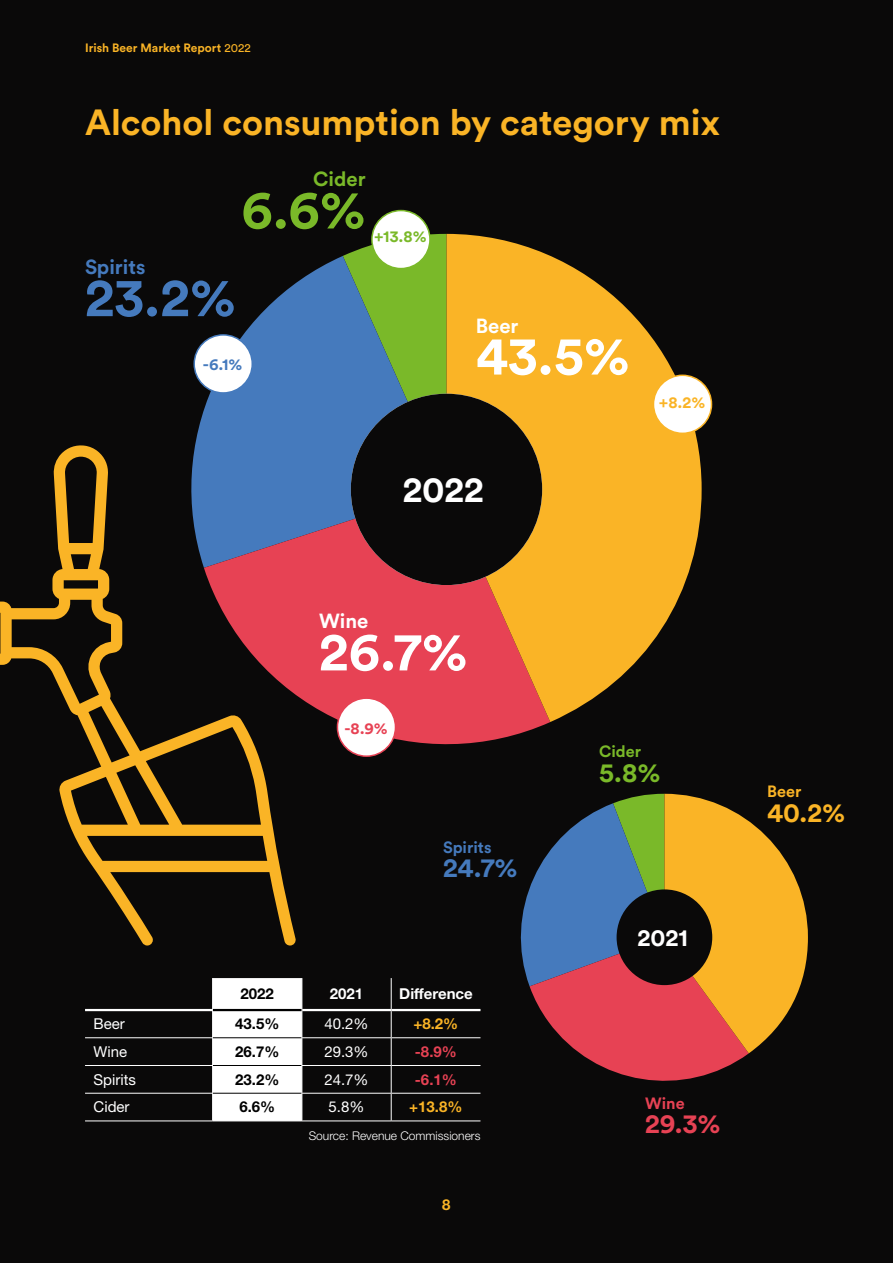
<style>
.page{position:relative;width:893px;height:1263px;background:#0a0909}
.page>*{position:absolute;margin:0;border:0;box-sizing:border-box;transform-origin:0 0}
.t1{font:700 54px "Circular Std";color:#fff}
.t2{font:700 54px "Circular Std";color:#457abd}
.t3{font:700 54px "Circular Std";color:#7ab929}
.t4{font:700 36px "Circular Std";color:#fab426}
.t5{font:700 36px "Circular Std";color:#fff}
.t6{font:700 27px "Circular Std";color:#fab426}
.t7{font:700 27px "Circular Std";color:#e74254}
.t8{font:700 27px "Circular Std";color:#457abd}
.t9{font:700 27px "Circular Std";color:#7ab929}
.t10{font:700 24px "Circular Std";color:#fff}
.t11{font:700 20.25px "Circular Std";color:#fff}
.t12{font:700 20.25px "Circular Std";color:#457abd}
.t13{font:700 20.25px "Circular Std";color:#7ab929}
.t14{font:700 16.2px "Circular Std";color:#457abd}
.t15{font:700 16.2px "Circular Std";color:#7ab929}
.t16{font:700 16.2px "Circular Std";color:#fab426}
.t17{font:700 16.2px "Circular Std";color:#e74254}
.t18{font:15px "Helvetica Neue LT Std";color:#fff}
.t19{font:700 15px "Helvetica Neue LT Std";color:#000}
.t20{font:700 15px "Helvetica Neue LT Std";color:#fff}
.t21{font:700 15px "Helvetica Neue LT Std";color:#fab426}
.t22{font:700 15px "Helvetica Neue LT Std";color:#e74254}
.t23{font:300 12px "Helvetica Neue LT Std";color:#fff}
.t24{font:700 12px "Circular Std";color:#fab426}
.s1{font-weight:400}
</style>
<div class="page">
<svg style="left:343px;top:234px;width:103px;height:22px"></svg>
<svg style="left:195px;top:256px;width:251px;height:233px;fill:#457abd"></svg>
<svg style="left:296px;top:489px;width:254px;height:268px;background:#ba3d4f"></svg>
<svg style="left:446px;top:234px;width:256px;height:488px;fill:#fab426"></svg>
<svg style="left:520px;top:794px;width:288px;height:287px"></svg>
<hr style="left:85px;top:1037px;width:128px;height:1px;background:#fff">
<hr style="left:85px;top:1065px;width:128px;height:1px;background:#fff">
<hr style="left:85px;top:1093px;width:128px;height:1px;background:#fff">
<div style="left:212px;top:978px;width:91px;height:142px;background:#fff"></div>
<hr style="left:85px;top:1009px;width:127px;height:2px;background:#fff">
<hr style="left:391px;top:978px;width:1px;height:31px;background:#fff">
<hr style="left:391px;top:1037px;width:89px;height:1px;background:#fff">
<hr style="left:391px;top:1065px;width:89px;height:1px;background:#fff">
<hr style="left:391px;top:1093px;width:89px;height:1px;background:#fff">
<svg style="left:391px;top:1011px;width:1px;height:109px"></svg>
<hr style="left:391px;top:1009px;width:89px;height:2px;background:#fff">
<hr style="left:85px;top:1120px;width:128px;height:1px;background:#fff">
<hr style="left:213px;top:1120px;width:89px;height:1px;background:#fff">
<hr style="left:302px;top:1120px;width:89px;height:1px;background:#fff">
<hr style="left:391px;top:1120px;width:89px;height:1px;background:#fff">
<hr style="left:213px;top:1009px;width:89px;height:2px;background:#000">
<hr style="left:213px;top:1037px;width:89px;height:1px;background:#000">
<hr style="left:213px;top:1065px;width:89px;height:1px;background:#000">
<hr style="left:213px;top:1093px;width:89px;height:1px;background:#000">
<hr style="left:302px;top:1009px;width:89px;height:2px;background:#fff">
<hr style="left:302px;top:1037px;width:89px;height:1px;background:#fff">
<hr style="left:302px;top:1065px;width:89px;height:1px;background:#fff">
<hr style="left:302px;top:1093px;width:89px;height:1px;background:#fff">
<div style="left:351px;top:394px;width:191px;height:191px;background:#0a0909;border-radius:50%"></div>
<div style="left:617px;top:889px;width:95px;height:96px;background:#0a0909;border-radius:50%"></div>
<div style="left:653px;top:375px;width:58px;height:58px;background:#fff;border-radius:50%"></div>
<div style="left:653px;top:375px;width:59px;height:59px;border:2px solid #fab426;border-radius:50%"></div>
<div style="left:337px;top:698px;width:58px;height:58px;background:#fff;border-radius:50%"></div>
<div style="left:337px;top:697px;width:59px;height:60px;border:2px solid #e74254;border-radius:50%"></div>
<div style="left:194px;top:335px;width:58px;height:58px;background:#fff;border-radius:50%"></div>
<div style="left:193px;top:334px;width:60px;height:60px;border:2px solid #457abd;border-radius:50%"></div>
<div style="left:372px;top:211px;width:58px;height:58px;background:#fff;border-radius:50%"></div>
<div style="left:371px;top:210px;width:60px;height:59px;border:2px solid #7ab929;border-radius:50%"></div>
<svg style="left:0;top:444px;width:296px;height:501px"></svg>
<p class="t24" style="left:85px;top:40px;width:167px">Irish Beer Market Report <span class="s1">2022</span></p>
<p class="t4" style="left:85px;top:100px;width:636px">Alcohol consumption by category mix</p>
<p class="t13" style="left:313px;top:166px;width:54px">Cider</p>
<p class="t3" style="left:241px;top:175px;width:126px">6.6%</p>
<p class="t12" style="left:85px;top:254px;width:62px">Spirits</p>
<p class="t2" style="left:85px;top:262px;width:152px">23.2%</p>
<p class="t15" style="left:374px;top:226px;width:54px">+13.8%</p>
<p class="t14" style="left:203px;top:354px;width:41px">-6.1%</p>
<p class="t11" style="left:476px;top:312px;width:44px">Beer</p>
<p class="t1" style="left:476px;top:321px;width:155px">43.5%</p>
<p class="t5" style="left:403px;top:467px;width:82px">2022</p>
<p class="t16" style="left:659px;top:392px;width:48px">+8.2%</p>
<p class="t11" style="left:319px;top:608px;width:51px">Wine</p>
<p class="t1" style="left:319px;top:617px;width:150px">26.7%</p>
<p class="t17" style="left:344px;top:717px;width:45px">-8.9%</p>
<p class="t14" style="left:443px;top:836px;width:50px">Spirits</p>
<p class="t8" style="left:443px;top:850px;width:76px">24.7%</p>
<p class="t19" style="left:241px;top:985px;width:35px">2022</p>
<p class="t20" style="left:330px;top:985px;width:35px">2021</p>
<p class="t20" style="left:399px;top:985px;width:75px">Difference</p>
<p class="t18" style="left:94px;top:1015px;width:33px">Beer</p>
<p class="t19" style="left:235px;top:1015px;width:46px">43.5%</p>
<p class="t18" style="left:324px;top:1015px;width:46px">40.2%</p>
<p class="t21" style="left:413px;top:1015px;width:46px">+8.2%</p>
<p class="t18" style="left:94px;top:1043px;width:35px">Wine</p>
<p class="t19" style="left:235px;top:1042px;width:46px">26.7%</p>
<p class="t18" style="left:324px;top:1043px;width:46px">29.3%</p>
<p class="t22" style="left:415px;top:1042px;width:43px">-8.9%</p>
<p class="t18" style="left:94px;top:1070px;width:44px">Spirits</p>
<p class="t19" style="left:235px;top:1070px;width:46px">23.2%</p>
<p class="t18" style="left:324px;top:1070px;width:46px">24.7%</p>
<p class="t22" style="left:415px;top:1070px;width:43px">-6.1%</p>
<p class="t18" style="left:94px;top:1098px;width:38px">Cider</p>
<p class="t19" style="left:239px;top:1098px;width:37px">6.6%</p>
<p class="t18" style="left:329px;top:1098px;width:37px">5.8%</p>
<p class="t21" style="left:409px;top:1098px;width:55px">+13.8%</p>
<p class="t23" style="left:309px;top:1128px;width:173px">Source: Revenue Commissioners</p>
<p class="t21" style="left:442px;top:1195px;width:10px">8</p>
<p class="t15" style="left:599px;top:741px;width:44px">Cider</p>
<p class="t9" style="left:599px;top:755px;width:63px">5.8%</p>
<p class="t10" style="left:637px;top:922px;width:52px">2021</p>
<p class="t17" style="left:645px;top:1093px;width:41px">Wine</p>
<p class="t7" style="left:645px;top:1106px;width:77px">29.3%</p>
<p class="t16" style="left:767px;top:781px;width:36px">Beer</p>
<p class="t6" style="left:767px;top:794px;width:80px">40.2%</p>
</div>
